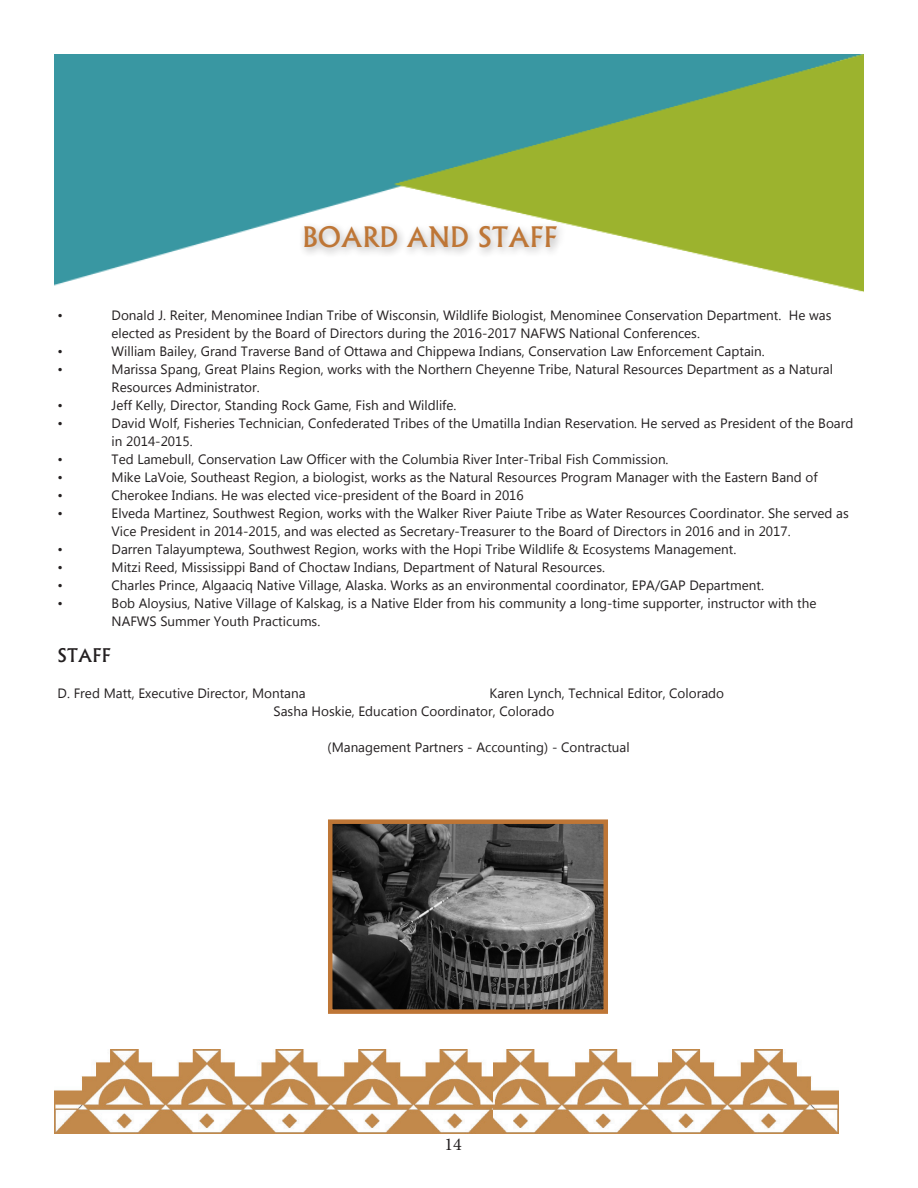
<style>
.page{position:relative;width:918px;height:1188px;background:#fff}
.page>*{position:absolute;margin:0;border:0;box-sizing:border-box;transform-origin:0 0}
.t1{font:500 27px "Albertus";color:#be7636}
.t2{font:500 18px "Albertus";color:#231f20}
.t3{font:18px "Minion Pro";color:#231f20}
.t4{font:13.5px/18px "Myanmar Text";color:#231f20}
</style>
<div class="page">
<img style="left:54px;top:1049px;width:439px;height:85px">
<img style="left:493px;top:1049px;width:346px;height:85px">
<img style="left:54px;top:54px;width:810px;height:238px">
<div style="left:299px;top:221px;width:267px;height:38px;background:#231f20;opacity:.38"></div>
<img style="left:333px;top:824px;width:270px;height:185px">
<div style="left:328px;top:819px;width:280px;height:195px;border:4px solid #be7636"></div>
<p class="t1" style="left:302px;top:221px;width:257px">BOARD AND STAFF</p>
<p class="t4" style="left:58px;top:307px;width:7px">•</p>
<p class="t4" style="left:112px;top:307px;width:721px">Donald J. Reiter, Menominee Indian Tribe of Wisconsin, Wildlife Biologist, Menominee Conservation Department. He was elected as President by the Board of Directors during the 2016-2017 NAFWS National Conferences.</p>
<p class="t4" style="left:58px;top:343px;width:7px">•</p>
<p class="t4" style="left:112px;top:343px;width:655px">William Bailey, Grand Traverse Band of Ottawa and Chippewa Indians, Conservation Law Enforcement Captain.</p>
<p class="t4" style="left:58px;top:361px;width:7px">•</p>
<p class="t4" style="left:112px;top:361px;width:723px">Marissa Spang, Great Plains Region, works with the Northern Cheyenne Tribe, Natural Resources Department as a Natural<br>Resources Administrator.</p>
<p class="t4" style="left:58px;top:397px;width:7px">•</p>
<p class="t4" style="left:112px;top:397px;width:346px">Jeff Kelly, Director, Standing Rock Game, Fish and Wildlife.</p>
<p class="t4" style="left:58px;top:415px;width:7px">•</p>
<p class="t4" style="left:112px;top:415px;width:743px">David Wolf, Fisheries Technician, Confederated Tribes of the Umatilla Indian Reservation. He served as President of the Board in 2014-2015.</p>
<p class="t4" style="left:58px;top:451px;width:7px">•</p>
<p class="t4" style="left:112px;top:451px;width:558px">Ted Lamebull, Conservation Law Officer with the Columbia River Inter-Tribal Fish Commission.</p>
<p class="t4" style="left:58px;top:469px;width:7px">•</p>
<p class="t4" style="left:112px;top:469px;width:708px">Mike LaVoie, Southeast Region, a biologist, works as the Natural Resources Program Manager with the Eastern Band of</p>
<p class="t4" style="left:58px;top:487px;width:7px">•</p>
<p class="t4" style="left:112px;top:487px;width:414px">Cherokee Indians. He was elected vice-president of the Board in 2016</p>
<p class="t4" style="left:58px;top:505px;width:7px">•</p>
<p class="t4" style="left:112px;top:505px;width:739px">Elveda Martinez, Southwest Region, works with the Walker River Paiute Tribe as Water Resources Coordinator. She served as<br>Vice President in 2014-2015, and was elected as Secretary-Treasurer to the Board of Directors in 2016 and in 2017.</p>
<p class="t4" style="left:58px;top:541px;width:7px">•</p>
<p class="t4" style="left:112px;top:541px;width:626px">Darren Talayumptewa, Southwest Region, works with the Hopi Tribe Wildlife &amp; Ecosystems Management.</p>
<p class="t4" style="left:58px;top:559px;width:7px">•</p>
<p class="t4" style="left:112px;top:559px;width:495px">Mitzi Reed, Mississippi Band of Choctaw Indians, Department of Natural Resources.</p>
<p class="t4" style="left:58px;top:577px;width:7px">•</p>
<p class="t4" style="left:112px;top:577px;width:654px">Charles Prince, Algaaciq Native Village, Alaska. Works as an environmental coordinator, EPA/GAP Department.</p>
<p class="t4" style="left:58px;top:595px;width:7px">•</p>
<p class="t4" style="left:112px;top:595px;width:706px">Bob Aloysius, Native Village of Kalskag, is a Native Elder from his community a long-time supporter, instructor with the<br>NAFWS Summer Youth Practicums.</p>
<p class="t2" style="left:58px;top:645px;width:55px">STAFF</p>
<p class="t4" style="left:58px;top:685px;width:250px">D. Fred Matt, Executive Director, Montana</p>
<p class="t4" style="left:490px;top:685px;width:236px">Karen Lynch, Technical Editor, Colorado</p>
<p class="t4" style="left:274px;top:703px;width:282px">Sasha Hoskie, Education Coordinator, Colorado</p>
<p class="t4" style="left:328px;top:739px;width:304px">(Management Partners - Accounting) - Contractual</p>
<h2 class="t3" style="left:445px;top:1132px;width:19px">14</h2>
</div>
